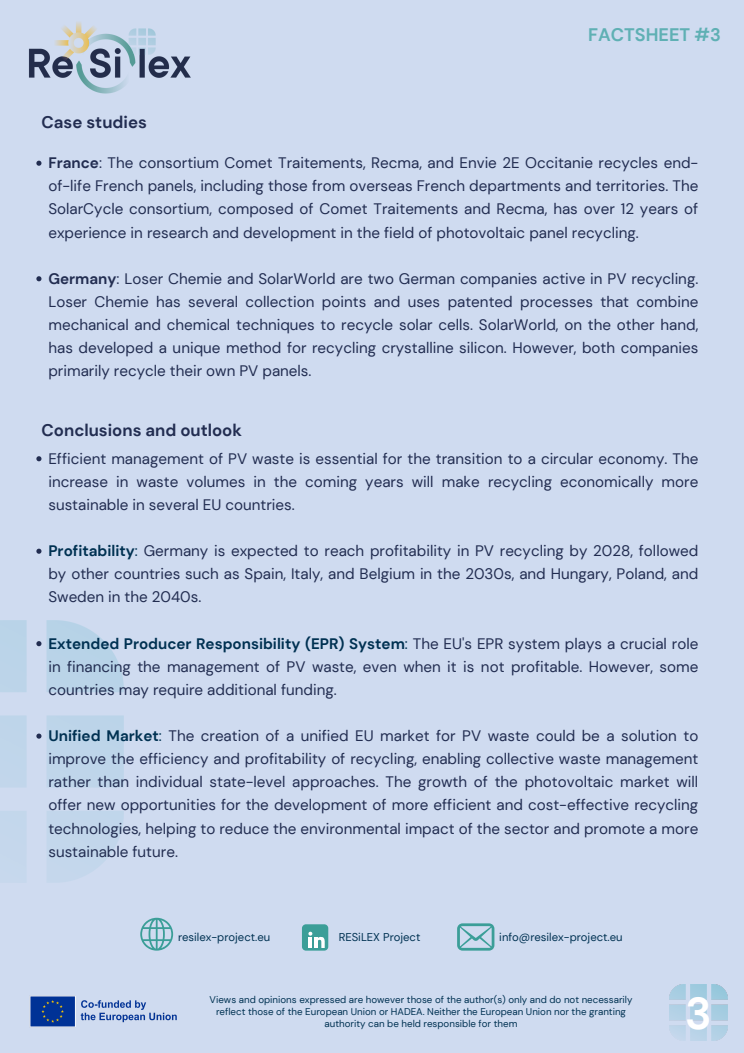
<style>
.page{position:relative;width:744px;height:1053px;background:#fff}
.page>*{position:absolute;margin:0;border:0;box-sizing:border-box;transform-origin:0 0}
.t1{font:700 44.56px "DM Sans";color:#fff}
.t2{font:700 18.12px "DM Sans";color:#5fb0b4}
.t3{font:700 16.8px "DM Sans";color:#222d51}
.t4{font:15.2px/23.1px "DM Sans";color:#222d51;text-align:justify}
.t5{font:11.32px "DM Sans";color:#003152}
.t6{font:9.76px/12px "DM Sans";color:#003152;text-align:center}
.s1{font-weight:700}
.s2{font-weight:700;color:#003152}
.s3{color:#003152}
</style>
<div class="page">
<div style="left:0;top:0;width:744px;height:1052px;background:#cfdbf0"></div>
<img style="left:670px;top:984px;width:57px;height:56px">
<img style="left:29px;top:22px;width:162px;height:72px">
<svg style="left:36px;top:456px;width:5px;height:5px"></svg>
<svg style="left:36px;top:548px;width:5px;height:5px"></svg>
<svg style="left:36px;top:641px;width:5px;height:5px"></svg>
<svg style="left:36px;top:733px;width:5px;height:5px"></svg>
<img style="left:30px;top:996px;width:147px;height:31px">
<div style="left:302px;top:924px;width:26px;height:26px;background:#3b9e98;border-radius:4px"></div>
<svg style="left:308px;top:931px;width:17px;height:16px"></svg>
<svg style="left:140px;top:917px;width:33px;height:33px"></svg>
<svg style="left:457px;top:923px;width:37px;height:27px"></svg>
<svg style="left:36px;top:161px;width:5px;height:5px"></svg>
<svg style="left:36px;top:276px;width:5px;height:5px"></svg>
<h4 class="t3" style="left:42px;top:111px;width:107px">Case studies</h4>
<p class="t2" style="left:588px;top:23px;width:134px">FACTSHEET #3</p>
<p class="t4" style="left:48px;top:151px;width:651px"><span class="s1">France</span>: The consortium Comet Traitements, Recma, and Envie 2E Occitanie recycles end&shy;of-life French panels, including those from overseas French departments and territories. The SolarCycle consortium, composed of Comet Traitements and Recma, has over 12 years of experience in research and development in the field of photovoltaic panel recycling.</p>
<p class="t4" style="left:48px;top:267px;width:651px"><span class="s1">Germany</span>: Loser Chemie and SolarWorld are two German companies active in PV recycling.<br>Loser Chemie has several collection points and uses patented processes that combine mechanical and chemical techniques to recycle solar cells. SolarWorld, on the other hand, has developed a unique method for recycling crystalline silicon. However, both companies primarily recycle their own PV panels.</p>
<p class="t3" style="left:42px;top:419px;width:202px">Conclusions and outlook</p>
<p class="t4" style="left:48px;top:447px;width:651px">Efficient management of PV waste is essential for the transition to a circular economy. The increase in waste volumes in the coming years will make recycling economically more sustainable in several EU countries.</p>
<h1 class="t4" style="left:48px;top:539px;width:651px"><span class="s2">Profitability</span><span class="s3">:</span> Germany is expected to reach profitability in PV recycling by 2028, followed by other countries such as Spain, Italy, and Belgium in the 2030s, and Hungary, Poland, and Sweden in the 2040s.</h1>
<h2 class="t4" style="left:48px;top:632px;width:651px"><span class="s2">Extended Producer Responsibility (EPR) System</span><span class="s3">:</span> The EU's EPR system plays a crucial role in financing the management of PV waste, even when it is not profitable. However, some countries may require additional funding.</h2>
<p class="t4" style="left:48px;top:724px;width:651px"><span class="s2">Unified Market</span><span class="s3">:</span> The creation of a unified EU market for PV waste could be a solution to improve the efficiency and profitability of recycling, enabling collective waste management rather than individual state-level approaches. The growth of the photovoltaic market will offer new opportunities for the development of more efficient and cost-effective recycling technologies, helping to reduce the environmental impact of the sector and promote a more sustainable future.</p>
<h2 class="t5" style="left:178px;top:929px;width:94px">resilex-project.eu</h2>
<p class="t5" style="left:339px;top:929px;width:83px">RESiLEX Project</p>
<p class="t5" style="left:499px;top:929px;width:125px">info@resilex-project.eu</p>
<p class="t6" style="left:210px;top:993px;width:424px">Views and opinions expressed are however those of the author(s) only and do not necessarily reflect those of the European Union or HADEA. Neither the European Union nor the granting authority can be held responsible for them</p>
<p class="t1" style="left:685px;top:984px;width:28px">3</p>
</div>
